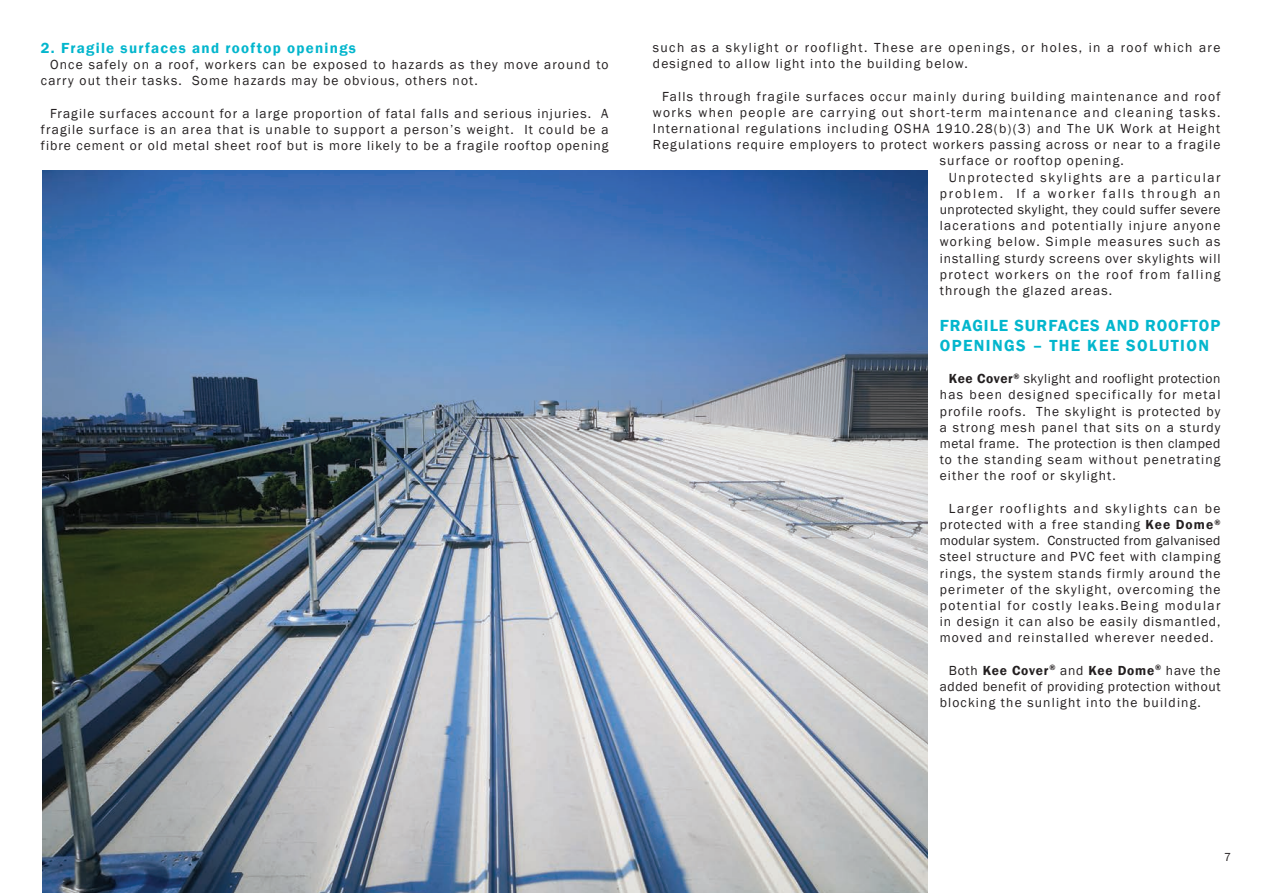
<style>
.page{position:relative;width:1263px;height:893px;background:#fff}
.page>*{position:absolute;margin:0;border:0;box-sizing:border-box;transform-origin:0 0}
.body_1st_graph{font:600 16.5px/19.8px "Franklin Gothic";letter-spacing:.06em;color:#03b6cd}
.subhead_2_black{font:600 15px "Franklin Gothic";letter-spacing:.085em;color:#03b6cd}
.body_1st_graph-2{font:13.5px/16.2px "Franklin Gothic";letter-spacing:.085em;color:#231f20;text-align:justify}
.body_1st_graph-3{font:13.5px/16.2px "Franklin Gothic";letter-spacing:.105em;color:#231f20}
.deck{font:12px "Franklin Gothic";color:#231f20}
.s1{font-weight:600}
</style>
<div class="page">
<img style="left:42px;top:170px;width:885px;height:723px">
<p class="subhead_2_black" style="left:41px;top:39px;width:317px">2. Fragile surfaces and rooftop openings</p>
<p class="body_1st_graph-2" style="left:41px;top:57px;width:569px;text-indent:9px">Once safely on a roof, workers can be exposed to hazards as they move around to carry out their tasks. Some hazards may be obvious, others not.</p>
<p class="body_1st_graph-2" style="left:41px;top:106px;width:569px;text-indent:9px">Fragile surfaces account for a large proportion of fatal falls and serious injuries. A fragile surface is an area that is unable to support a person’s weight. It could be a fibre cement or old metal sheet roof but is more likely to be a fragile rooftop opening</p>
<p class="body_1st_graph-3" style="left:653px;top:40px;width:569px">such as a skylight or rooflight. These are openings, or holes, in a roof which are designed to allow light into the building below.</p>
<p class="body_1st_graph-2" style="left:662px;top:88px;width:560px">Falls through fragile surfaces occur mainly during building maintenance and roof</p>
<p class="body_1st_graph-3" style="left:653px;top:104px;width:569px">works when people are carrying out short-term maintenance and cleaning tasks.</p>
<p class="body_1st_graph-2" style="left:653px;top:121px;width:569px">International regulations including OSHA 1910.28(b)(3) and The UK Work at Height</p>
<p class="body_1st_graph-2" style="left:653px;top:137px;width:569px">Regulations require employers to protect workers passing across or near to a fragile</p>
<p class="body_1st_graph-2" style="left:940px;top:153px;width:186px">surface or rooftop opening.</p>
<p class="body_1st_graph-2" style="left:940px;top:169px;width:282px;text-indent:9px">Unprotected skylights are a particular problem. If a worker falls through an unprotected skylight, they could suffer severe lacerations and potentially injure anyone working below. Simple measures such as installing sturdy screens over skylights will protect workers on the roof from falling through the glazed areas.</p>
<p class="body_1st_graph" style="left:940px;top:316px;width:282px">FRAGILE SURFACES AND ROOFTOP<br>OPENINGS – THE KEE SOLUTION</p>
<p class="body_1st_graph-2" style="left:940px;top:371px;width:282px;text-indent:9px"><span class="s1">Kee Cover</span><sup>®</sup> skylight and rooflight protection has been designed specifically for metal profile roofs. The skylight is protected by a strong mesh panel that sits on a sturdy metal frame. The protection is then clamped to the standing seam without penetrating either the roof or skylight.</p>
<p class="body_1st_graph-2" style="left:940px;top:500px;width:282px;text-indent:9px">Larger rooflights and skylights can be protected with a free standing <span class="s1">Kee Dome</span><sup>® </sup>modular system. Constructed from galvanised steel structure and PVC feet with clamping rings, the system stands firmly around the perimeter of the skylight, overcoming the potential for costly leaks.Being modular in design it can also be easily dismantled, moved and reinstalled wherever needed.</p>
<p class="body_1st_graph-2" style="left:940px;top:662px;width:282px;text-indent:9px">Both <span class="s1">Kee Cover</span><sup>®</sup> and <span class="s1">Kee Dome</span><sup>®</sup> have the added benefit of providing protection without blocking the sunlight into the building.</p>
<p class="deck" style="left:1224px;top:850px;width:9px">7</p>
</div>
